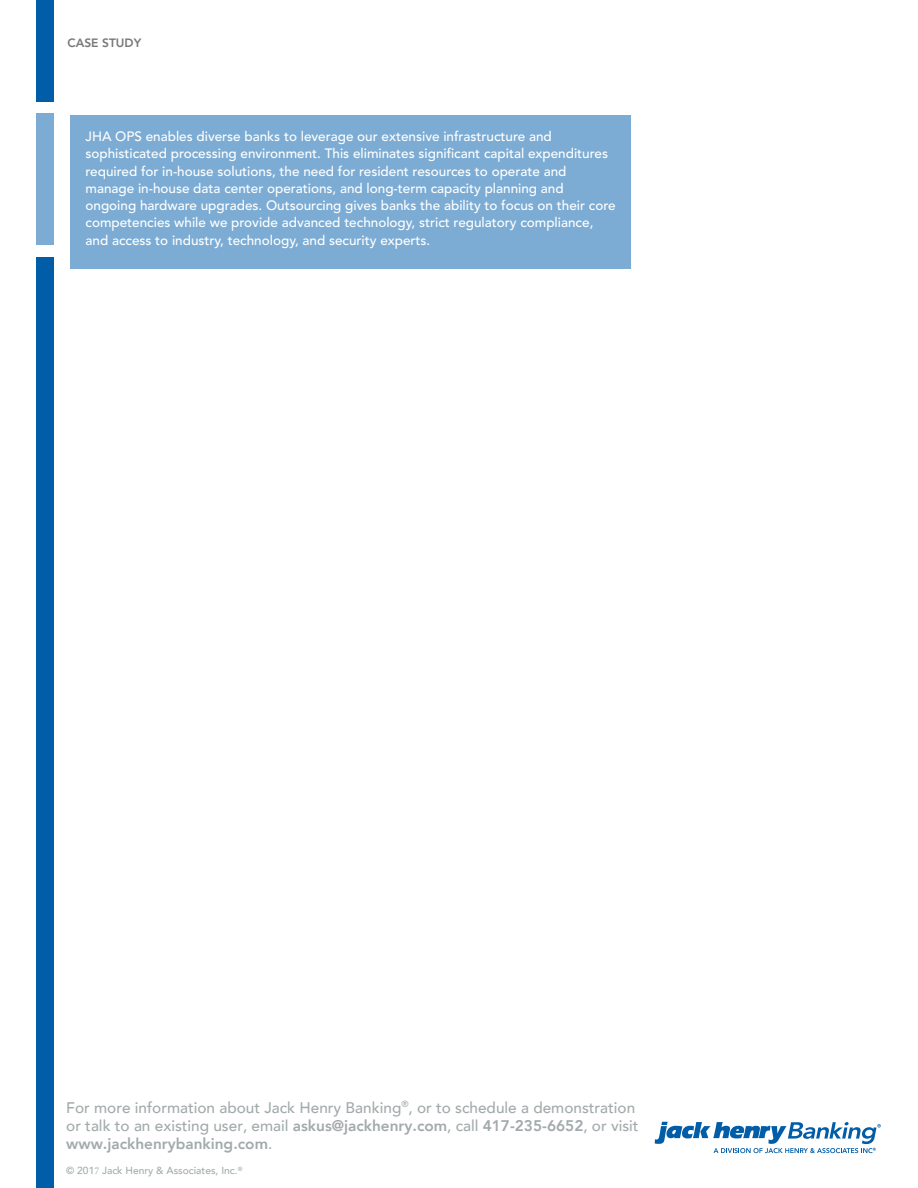
<style>
.page{position:relative;width:918px;height:1188px;background:#fff}
.page>*{position:absolute;margin:0;border:0;box-sizing:border-box;transform-origin:0 0}
.t1{font:500 15.3px/18.5px "Avenir";color:#a3aaac}
.END_SUMMARY{font:500 13.5px/17.2px "Avenir LT Std";color:#fff}
.t2{font:800 12px "Avenir LT Std";color:#787779}
.t3{font:500 10.2px "Avenir";color:#a3aaac}
.s1{font-weight:800}
.s2{font-family:"Minion Pro";font-weight:400}
</style>
<div class="page">
<div style="left:37px;top:0;width:17px;height:102px;background:#015da7"></div>
<div style="left:37px;top:114px;width:17px;height:131px;background:#7cacd4"></div>
<div style="left:37px;top:257px;width:17px;height:931px;background:#015da7"></div>
<svg style="left:655px;top:1122px;width:226px;height:31px"></svg>
<div style="left:70px;top:115px;width:561px;height:153px;background:#7cacd4"></div>
<p class="t2" style="left:68px;top:36px;width:75px">CASE STUDY</p>
<p class="END_SUMMARY" style="left:86px;top:128px;width:532px">JHA OPS enables diverse banks to leverage our extensive infrastructure and sophisticated processing environment. This eliminates significant capital expenditures required for in-house solutions, the need for resident resources to operate and manage in-house data center operations, and long-term capacity planning and ongoing hardware upgrades. Outsourcing gives banks the ability to focus on their core competencies while we provide advanced technology, strict regulatory compliance, and access to industry, technology, and security experts.</p>
<p class="t1" style="left:66px;top:1097px;width:574px">For more information about Jack Henry Banking<sup>®</sup>, or to schedule a demonstration or talk to an existing user, email <span class="s1">askus@jackhenry.com</span>, call <span class="s1">417-235-6652</span>, or visit <span class="s1">www.jackhenrybanking.com</span>.</p>
<p class="t3" style="left:66px;top:1162px;width:178px">© 201<span class="s2">7</span> Jack Henry &amp; Associates, Inc.<sup>®</sup></p>
</div>
